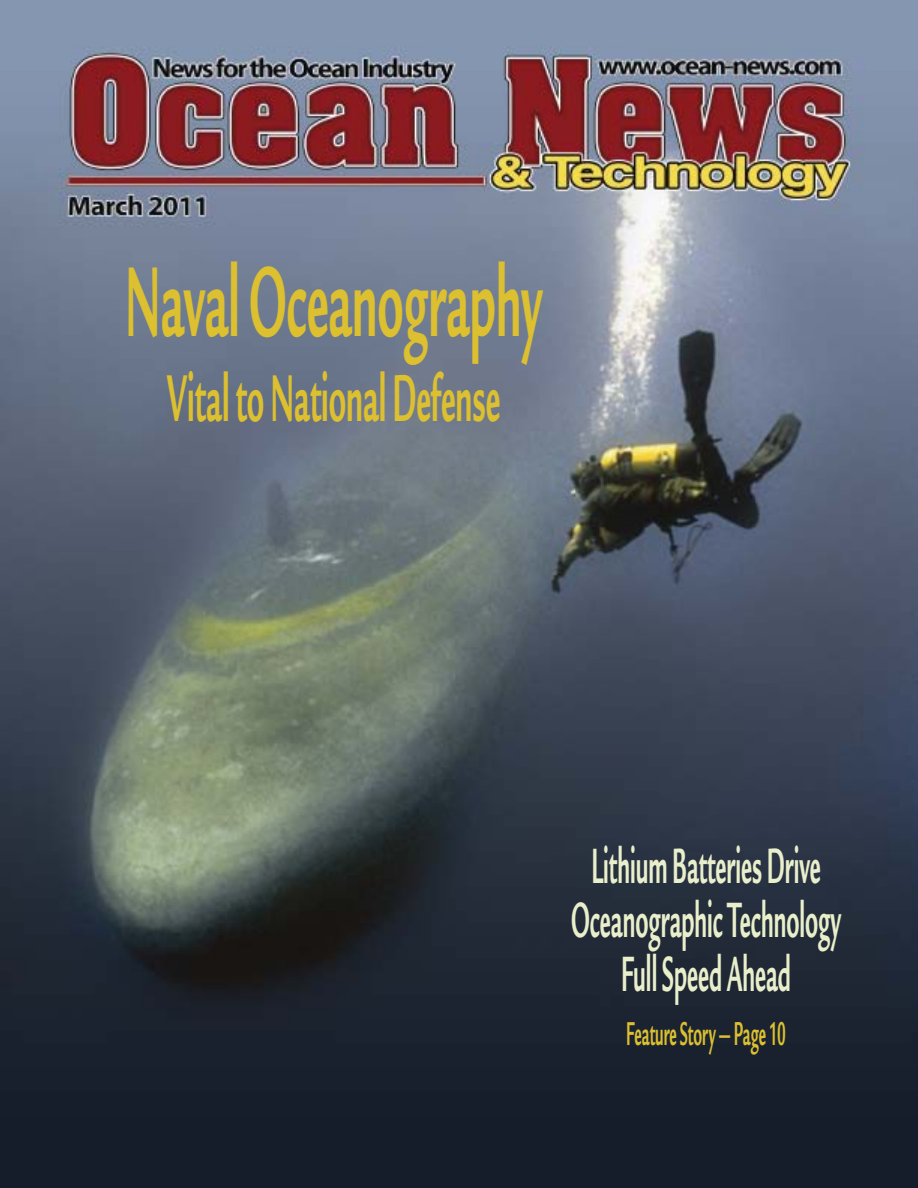
<style>
.page{position:relative;width:918px;height:1188px;background:#fff}
.page>*{position:absolute;margin:0;border:0;box-sizing:border-box;transform-origin:0 0}
.t1{font:700 108px "Legacy San ITC";color:#dcc030;scale:.44 1}
.t2{font:700 72px "Legacy San ITC";color:#dcc030;scale:.44 1}
.t3{font:700 54px/54px "Legacy San ITC";color:#e9efcb;text-align:center;scale:.44 1}
.t4{font:700 36px "Legacy San ITC";color:#dcc030;scale:.44 1}
</style>
<div class="page">
<img style="left:0;top:0;width:918px;height:1188px">
<h1 class="t1" style="left:125px;top:235px;width:950px">Naval Oceanography</h1>
<h2 class="t2" style="left:167px;top:354px;width:760px">Vital to National Defense</h2>
<p class="t3" style="left:571px;top:837px;width:615px">Lithium Batteries Drive<br>Oceanographic Technology<br>Fu l Speed Ahead</p>
<p class="t4" style="left:626px;top:1011px;width:364px">Feature Story — Page 10</p>
</div>
